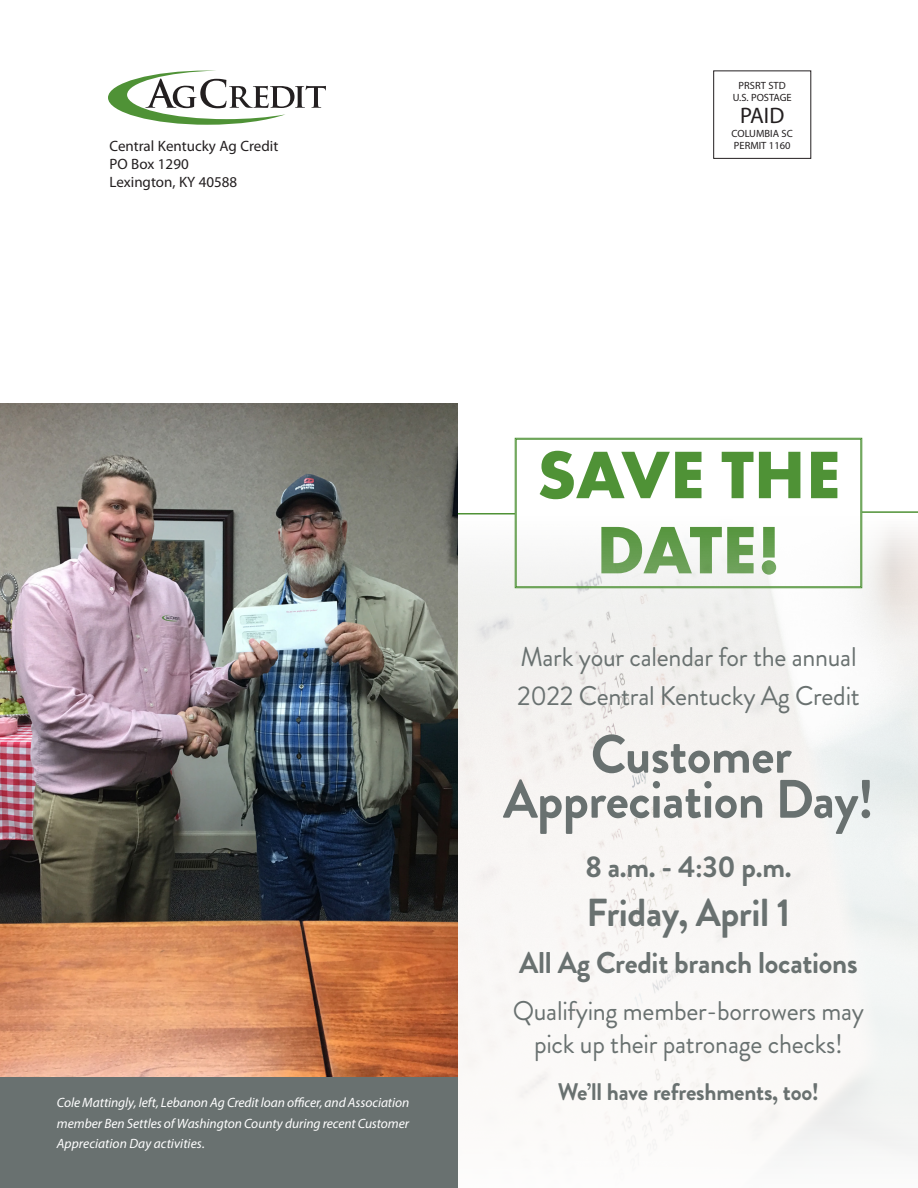
<style>
.page{position:relative;width:918px;height:1188px;background:#fff}
.page>*{position:absolute;margin:0;border:0;box-sizing:border-box;transform-origin:0 0}
.t1{font:700 69.6px "Futura PT";letter-spacing:-.005em;color:#4f9236}
.t2{font:700 54px/45px "Brandon Grotesque";letter-spacing:-.01em;color:#697170;text-align:center}
.t3{font:700 39px "Brandon Grotesque";letter-spacing:-.01em;color:#697170}
.t4{font:700 30px "Brandon Grotesque";letter-spacing:-.01em;color:#697170}
.t5{font:27px/33px "Brandon Grotesque";letter-spacing:-.01em;color:#697170;text-align:center}
.t6{font:700 24px "Brandon Grotesque";letter-spacing:-.01em;color:#697170}
.t7{font:22.5px "Myriad Pro";color:#231f20}
.t8{font:15px/18px "Myriad Pro";color:#231f20}
.t9{font:italic 13.5px "Myriad Pro";letter-spacing:-.005em;color:#fff}
.t10{font:10.5px "Myriad Pro";color:#231f20}
</style>
<div class="page">
<hr style="left:862px;top:511px;width:56px;height:2px;background:#4f9236">
<img style="left:458px;top:513px;width:460px;height:92px">
<div style="left:3px;top:605px;width:915px;height:583px;background:#f8f6f4"></div>
<div style="left:0;top:1077px;width:458px;height:111px;background:#697170"></div>
<div style="left:713px;top:70px;width:98px;height:89px;border:1px solid #231f20"></div>
<svg style="left:108px;top:71px;width:218px;height:54px"></svg>
<img style="left:0;top:404px;width:458px;height:673px">
<svg style="left:515px;top:438px;width:347px;height:150px"></svg>
<div style="left:516px;top:439px;width:345px;height:148px;border:1px solid #4f9236"></div>
<p class="t10" style="left:739px;top:79px;width:49px">PRSRT STD</p>
<p class="t10" style="left:733px;top:91px;width:61px">U.S. POSTAGE</p>
<p class="t7" style="left:740px;top:103px;width:46px">PAID</p>
<p class="t10" style="left:732px;top:127px;width:63px">COLUMBIA SC</p>
<p class="t8" style="left:110px;top:137px;width:170px">Central Kentucky Ag Credit</p>
<p class="t10" style="left:734px;top:139px;width:58px">PERMIT 1160</p>
<p class="t8" style="left:110px;top:155px;width:129px">PO Box 1290<br>Lexington, KY 40588</p>
<p class="t1" style="left:537px;top:430px;width:305px">SAVE THE</p>
<p class="t9" style="left:57px;top:1095px;width:354px">Cole Mattingly, left, Lebanon Ag Credit loan ofcer, and Association</p>
<p class="t9" style="left:57px;top:1115px;width:354px">member Ben Settles of Washington County during recent Customer</p>
<p class="t9" style="left:57px;top:1135px;width:149px">Appreciation Day activities.</p>
<h1 class="t1" style="left:597px;top:505px;width:186px">DATE!</h1>
<p class="t5" style="left:520px;top:640px;width:338px">Mark your calendar for the annual</p>
<p class="t5" style="left:517px;top:679px;width:344px">2022 Central Kentucky Ag Credit</p>
<h1 class="t2" style="left:503px;top:732px;width:372px">Customer<br>Appreciation Day!</h1>
<h2 class="t4" style="left:585px;top:845px;width:208px">8 a.m. - 4:30 p.m.</h2>
<h2 class="t3" style="left:587px;top:886px;width:205px">Friday, April 1</h2>
<h2 class="t4" style="left:519px;top:942px;width:340px">All Ag Credit branch locations</h2>
<p class="t5" style="left:513px;top:995px;width:353px">Qualifying member-borrowers may pick up their patronage checks!</p>
<p class="t6" style="left:558px;top:1075px;width:263px">We’ll have refreshments, too!</p>
</div>
